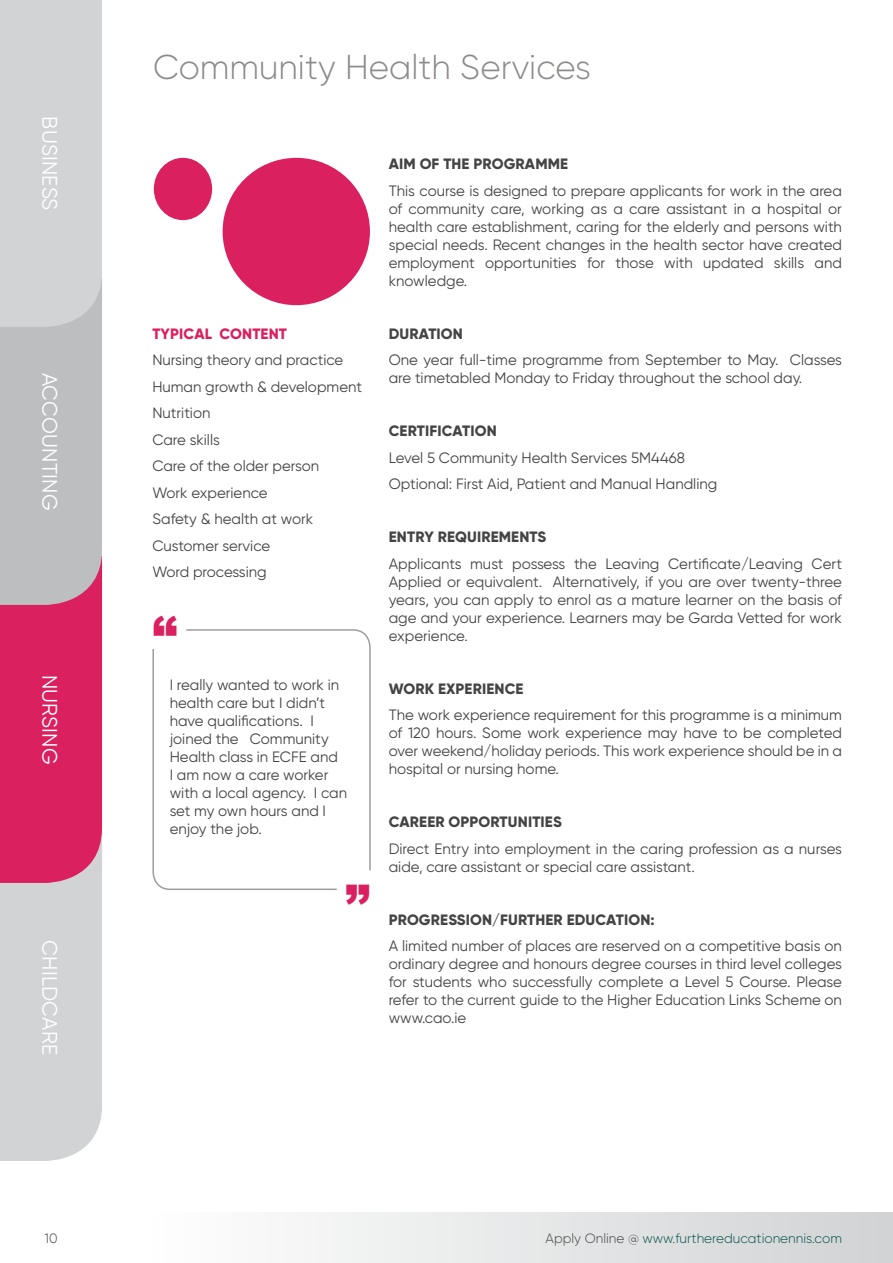
<style>
.page{position:relative;width:893px;height:1263px;background:#fff}
.page>*{position:absolute;margin:0;border:0;box-sizing:border-box;transform-origin:0 0}
.t1{font:900 49.5px "Arial";color:#da205e}
.t2{font:300 34.5px "Gilroy";color:#8e8a8a}
.t3{font:21px "Gilroy";letter-spacing:.01em;color:#fff}
.t4{font:15px/18px "Gilroy";color:#444}
.t5{font:800 15px "Gilroy";letter-spacing:.01em;color:#444}
.t6{font:800 15px "Gilroy";letter-spacing:.01em;color:#da205e}
.t7{font:300 13.5px "Gilroy";color:#06524a}
.t8{font:300 13.5px "Gilroy";color:#444}
.s1{color:#444}
</style>
<div class="page">
<div style="left:153px;top:1212px;width:740px;height:51px;background:linear-gradient(to right,#fefefe,#d1d3d4)"></div>
<hr style="left:892px;top:1212px;width:1px;height:51px;background:#d1d3d4">
<svg style="left:0;top:0;width:102px;height:1161px;background:#cea3b3"></svg>
<svg style="left:186px;top:629px;width:185px;height:242px"></svg>
<svg style="left:152px;top:647px;width:186px;height:243px"></svg>
<div style="left:223px;top:158px;width:147px;height:147px;background:#da205e;border-radius:50%"></div>
<div style="left:154px;top:158px;width:58px;height:62px;background:#da205e;border-radius:50%"></div>
<h3 class="t3" style="left:63px;top:116px;width:96px;rotate:90deg">BUSINESS</h3>
<h3 class="t3" style="left:63px;top:373px;width:139px;rotate:90deg">ACCOUNTING</h3>
<h3 class="t3" style="left:63px;top:675px;width:91px;rotate:90deg">NURSING</h3>
<h3 class="t3" style="left:63px;top:940px;width:116px;rotate:90deg">CHILDCARE</h3>
<h2 class="t2" style="left:153px;top:46px;width:439px">Community Health Services</h2>
<p class="t6" style="left:152px;top:324px;width:136px">TYPICAL CONTENT</p>
<p class="t4" style="left:152px;top:347px;width:211px;line-height:26.5px">Nursing theory and practice<br>Human growth &amp; development<br>Nutrition<br>Care skills<br>Care of the older person<br>Work experience<br>Safety &amp; health at work<br>Customer service<br>Word processing</p>
<h1 class="t1" style="left:152px;top:598px;width:26px">“</h1>
<p class="t4" style="left:170px;top:676px;width:179px">I really wanted to work in health care but I didn’t have qualifications. I joined the Community<br>Health class in ECFE and<br>I am now a care worker with a local agency. I can set my own hours and I enjoy the job.</p>
<h1 class="t1" style="left:345px;top:868px;width:26px">”</h1>
<p class="t5" style="left:389px;top:154px;width:181px">AIM OF THE PROGRAMME</p>
<p class="t4" style="left:389px;top:181px;width:455px;text-align:justify">This course is designed to prepare applicants for work in the area of community care, working as a care assistant in a hospital or health care establishment, caring for the elderly and persons with special needs. Recent changes in the health sector have created employment opportunities for those with updated skills and knowledge.</p>
<p class="t5" style="left:389px;top:324px;width:76px">DURATION</p>
<p class="t4" style="left:389px;top:351px;width:455px">One year full-time programme from September to May. Classes are timetabled Monday to Friday throughout the school day.</p>
<p class="t5" style="left:389px;top:421px;width:109px">CERTIFICATION</p>
<p class="t4" style="left:389px;top:444px;width:330px;line-height:26.5px">Level 5 Community Health Services 5M4468<br>Optional: First Aid, Patient and Manual Handling</p>
<p class="t5" style="left:389px;top:527px;width:159px">ENTRY REQUIREMENTS</p>
<p class="t4" style="left:389px;top:554px;width:455px;text-align:justify">Applicants must possess the Leaving Certificate/Leaving Cert Applied or equivalent. Alternatively, if you are over twenty-three years, you can apply to enrol as a mature learner on the basis of age and your experience. Learners may be Garda Vetted for work experience.</p>
<p class="t5" style="left:389px;top:679px;width:136px">WORK EXPERIENCE</p>
<p class="t4" style="left:389px;top:706px;width:455px;text-align:justify">The work experience requirement for this programme is a minimum of 120 hours. Some work experience may have to be completed over weekend/holiday periods. This work experience should be in a hospital or nursing home.</p>
<p class="t5" style="left:389px;top:812px;width:175px">CAREER OPPORTUNITIES</p>
<p class="t4" style="left:389px;top:839px;width:455px">Direct Entry into employment in the caring profession as a nurses aide, care assistant or special care assistant.</p>
<p class="t5" style="left:389px;top:910px;width:267px">PROGRESSION/FURTHER EDUCATION:</p>
<p class="t4" style="left:389px;top:937px;width:455px;text-align:justify">A limited number of places are reserved on a competitive basis on ordinary degree and honours degree courses in third level colleges for students who successfully complete a Level 5 Course. Please refer to the current guide to the Higher Education Links Scheme on www.cao.ie</p>
<p class="t8" style="left:45px;top:1230px;width:14px">10</p>
<p class="t7" style="left:546px;top:1230px;width:298px"><span class="s1">Apply Online @</span> www.furthereducationennis.com</p>
</div>
